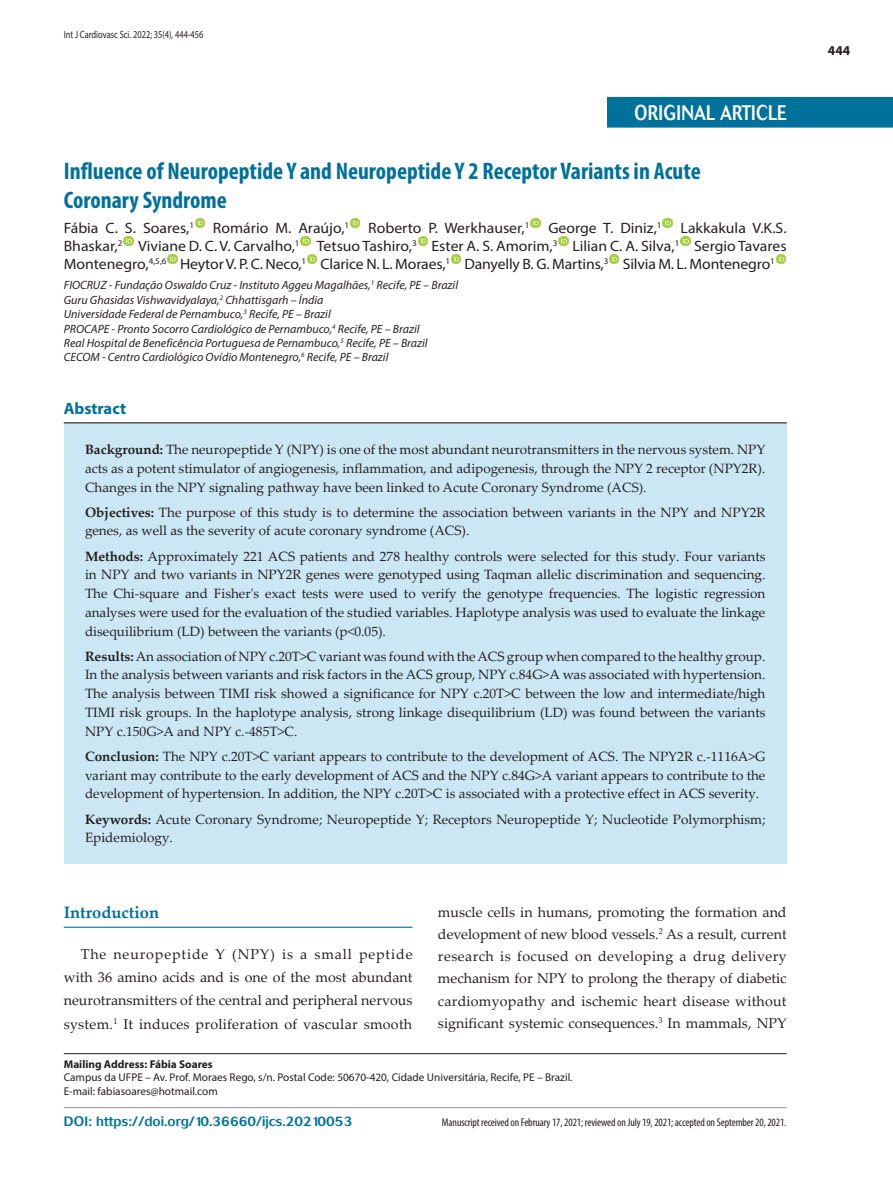
<style>
.page{position:relative;width:893px;height:1191px;background:#fff}
.page>*{position:absolute;margin:0;border:0;box-sizing:border-box;transform-origin:0 0}
._1_-_Titulo{font:700 condensed 24px/28.8px "Myriad Pro";color:#00719a}
.t1{font:500 21px "Cosmos";letter-spacing:.02em;color:#fff;scale:.8 1}
._1_-_Titulo-materia{font:700 16.5px "Palatino Linotype";color:#00719a}
.t2{font:700 16.5px "Myriad Pro";color:#00719a}
._3_-_Autores{font:15px/18px "Myriad Pro";letter-spacing:-.005em;color:#231f20;text-align:justify;scale:1.05 1}
._4_-_Texto-Basico{font:14.25px/22.2px "Palatino Linotype";color:#231f20;text-align:justify}
._8_-_Resumo-portugue{font:13.5px/18.8px "Palatino Linotype";color:#231f20;text-align:justify}
._6_-_DOI{font:500 13.5px "Cosmos";color:#00719a}
.t3{font:700 13.5px "Myriad Pro";color:#231f20}
._4_-_Instituicao{font:italic 12px "Myriad Pro";color:#231f20}
._5_-_Correspondencia{font:11.25px "Myriad Pro";color:#231f20}
._7_-_Artigo-recebido{font:condensed 11.25px "Myriad Pro";letter-spacing:-.01em;color:#231f20}
._5_-_Correspondencia-2{font:700 11.25px "Myriad Pro";color:#231f20}
.t4{font:10.5px "Myriad Pro";color:#231f20;scale:.8 1}
.s1{font-weight:700}
</style>
<div class="page">
<hr style="left:64px;top:926px;width:348px;height:1px;background:#00719a">
<div style="left:607px;top:97px;width:286px;height:31px;background:#00719a"></div>
<svg style="left:195px;top:218px;width:10px;height:10px"></svg>
<svg style="left:351px;top:218px;width:9px;height:10px"></svg>
<svg style="left:531px;top:218px;width:9px;height:10px"></svg>
<svg style="left:663px;top:218px;width:9px;height:10px"></svg>
<svg style="left:124px;top:236px;width:9px;height:10px"></svg>
<svg style="left:301px;top:236px;width:9px;height:10px"></svg>
<svg style="left:418px;top:236px;width:9px;height:10px"></svg>
<svg style="left:559px;top:236px;width:9px;height:10px"></svg>
<svg style="left:681px;top:236px;width:9px;height:10px"></svg>
<svg style="left:168px;top:254px;width:9px;height:10px"></svg>
<svg style="left:307px;top:254px;width:10px;height:10px"></svg>
<svg style="left:451px;top:254px;width:10px;height:10px"></svg>
<svg style="left:610px;top:254px;width:9px;height:10px"></svg>
<svg style="left:776px;top:254px;width:9px;height:10px"></svg>
<hr style="left:64px;top:1053px;width:723px;height:1px;background:#231f20">
<hr style="left:64px;top:1107px;width:723px;height:1px;background:#939598">
<div style="left:64px;top:423px;width:723px;height:440px;background:#cbe7f4"></div>
<hr style="left:64px;top:422px;width:723px;height:1px;background:#231f20">
<p class="t4" style="left:64px;top:28px;width:176px">Int J Cardiovasc Sci. 2022; 35(4), 444-456</p>
<h2 class="t1" style="left:634px;top:100px;width:192px">ORIGINAL ARTICLE</h2>
<p class="_1_-_Titulo" style="left:64px;top:156px;width:639px">Influence of Neuropeptide Y and Neuropeptide Y 2 Receptor Variants in Acute<br>Coronary Syndrome</p>
<p class="_3_-_Autores" style="left:64px;top:218px;width:126px">Fábia C. S. Soares,<sup>1</sup></p>
<p class="_3_-_Autores" style="left:213px;top:218px;width:131px">Romário M. Araújo,<sup>1</sup></p>
<p class="_3_-_Autores" style="left:368px;top:218px;width:155px">Roberto P. Werkhauser,<sup>1</sup></p>
<p class="_3_-_Autores" style="left:548px;top:218px;width:109px">George T. Diniz,<sup>1</sup></p>
<p class="_3_-_Autores" style="left:64px;top:218px;width:690px;text-indent:617px">Lakkakula V.K.S.<br>Bhaskar,<sup>2</sup> Viviane D. C. V. Carvalho,<sup>1</sup> Tetsuo Tashiro,<sup>3</sup> Ester A. S. Amorim,<sup>3</sup> Lilian C. A. Silva,<sup>1</sup> Sergio Tavares Montenegro,<sup>4,5,6</sup> Heytor V. P. C. Neco,<sup>1</sup> Clarice N. L. Moraes,<sup>1</sup> Danyelly B. G. Martins,<sup>3</sup> Silvia M. L. Montenegro<sup>1</sup></p>
<p class="_4_-_Instituicao" style="left:64px;top:278px;width:396px">FIOCRUZ - Fundação Oswaldo Cruz - Instituto Aggeu Magalhães,<sup>1</sup> Recife, PE – Brazil</p>
<p class="_4_-_Instituicao" style="left:64px;top:292px;width:261px">Guru Ghasidas Vishwavidyalaya,<sup>2</sup> Chhattisgarh – Índia</p>
<p class="_4_-_Instituicao" style="left:64px;top:307px;width:268px">Universidade Federal de Pernambuco,<sup>3</sup> Recife, PE – Brazil</p>
<p class="_4_-_Instituicao" style="left:64px;top:321px;width:357px">PROCAPE - Pronto Socorro Cardiológico de Pernambuco,<sup>4</sup> Recife, PE – Brazil</p>
<p class="_4_-_Instituicao" style="left:64px;top:335px;width:365px">Real Hospital de Beneficência Portuguesa de Pernambuco,<sup>5</sup> Recife, PE – Brazil</p>
<p class="_4_-_Instituicao" style="left:64px;top:350px;width:326px">CECOM - Centro Cardiológico Ovídio Montenegro,<sup>6</sup> Recife, PE – Brazil</p>
<p class="t2" style="left:64px;top:398px;width:64px">Abstract</p>
<p class="_8_-_Resumo-portugue" style="left:85px;top:439px;width:682px"><span class="s1">Background:</span> The neuropeptide Y (NPY) is one of the most abundant neurotransmitters in the nervous system. NPY acts as a potent stimulator of angiogenesis, inflammation, and adipogenesis, through the NPY 2 receptor (NPY2R).<br>Changes in the NPY signaling pathway have been linked to Acute Coronary Syndrome (ACS).</p>
<p class="_8_-_Resumo-portugue" style="left:85px;top:502px;width:682px"><span class="s1">Objectives:</span> The purpose of this study is to determine the association between variants in the NPY and NPY2R genes, as well as the severity of acute coronary syndrome (ACS).</p>
<p class="_8_-_Resumo-portugue" style="left:85px;top:546px;width:682px"><span class="s1">Methods:</span> Approximately 221 ACS patients and 278 healthy controls were selected for this study. Four variants in NPY and two variants in NPY2R genes were genotyped using Taqman allelic discrimination and sequencing.<br>The Chi-square and Fisher's exact tests were used to verify the genotype frequencies. The logistic regression analyses were used for the evaluation of the studied variables. Haplotype analysis was used to evaluate the linkage disequilibrium (LD) between the variants (p&lt;0.05).</p>
<p class="_8_-_Resumo-portugue" style="left:85px;top:646px;width:682px"><span class="s1">Results:</span> An association of NPY c.20T&gt;C variant was found with the ACS group when compared to the healthy group.<br>In the analysis between variants and risk factors in the ACS group, NPY c.84G&gt;A was associated with hypertension.<br>The analysis between TIMI risk showed a significance for NPY c.20T&gt;C between the low and intermediate/high TIMI risk groups. In the haplotype analysis, strong linkage disequilibrium (LD) was found between the variants NPY c.150G&gt;A and NPY c.-485T&gt;C.</p>
<p class="_8_-_Resumo-portugue" style="left:85px;top:746px;width:682px"><span class="s1">Conclusion:</span> The NPY c.20T&gt;C variant appears to contribute to the development of ACS. The NPY2R c.-1116A&gt;G variant may contribute to the early development of ACS and the NPY c.84G&gt;A variant appears to contribute to the development of hypertension. In addition, the NPY c.20T&gt;C is associated with a protective effect in ACS severity.</p>
<p class="_8_-_Resumo-portugue" style="left:85px;top:809px;width:682px"><span class="s1">Keywords:</span> Acute Coronary Syndrome; Neuropeptide Y; Receptors Neuropeptide Y; Nucleotide Polymorphism;<br>Epidemiology.</p>
<p class="_1_-_Titulo-materia" style="left:64px;top:901px;width:97px">Introduction</p>
<p class="_4_-_Texto-Basico" style="left:64px;top:941px;width:350px;line-height:23.4px;text-indent:17px">The neuropeptide Y (NPY) is a small peptide with 36 amino acids and is one of the most abundant neurotransmitters of the central and peripheral nervous system.<sup>1</sup> It induces proliferation of vascular smooth</p>
<p class="_4_-_Texto-Basico" style="left:438px;top:900px;width:350px">muscle cells in humans, promoting the formation and development of new blood vessels.<sup>2</sup> As a result, current research is focused on developing a drug delivery mechanism for NPY to prolong the therapy of diabetic cardiomyopathy and ischemic heart disease without significant systemic consequences.<sup>3</sup> In mammals, NPY</p>
<p class="_5_-_Correspondencia-2" style="left:64px;top:1056px;width:150px">Mailing Address: Fábia Soares</p>
<p class="_5_-_Correspondencia" style="left:64px;top:1070px;width:510px">Campus da UFPE – Av. Prof. Moraes Rego, s/n. Postal Code: 50670-420, Cidade Universitária, Recife, PE – Brazil.</p>
<p class="_5_-_Correspondencia" style="left:64px;top:1083px;width:155px">E-mail: fabiasoares@hotmail.com</p>
<p class="_7_-_Artigo-recebido" style="left:442px;top:1115px;width:346px">Manuscript received on February 17, 2021; reviewed on July 19, 2021; accepted on September 20, 2021.</p>
<p class="_6_-_DOI" style="left:64px;top:1113px;width:290px">DOI: https://doi.org/10.36660/ijcs.20210053</p>
<p class="t3" style="left:828px;top:42px;width:24px">444</p>
</div>
